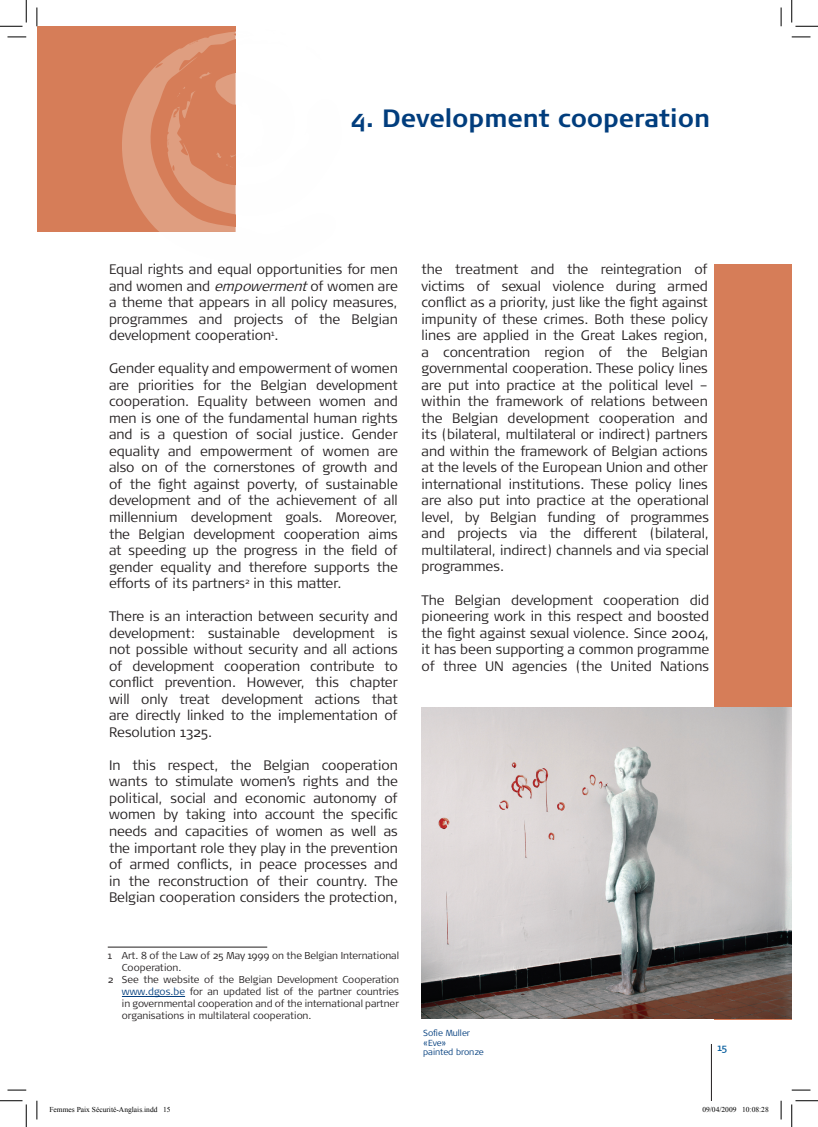
<style>
.page{position:relative;width:818px;height:1127px;background:#fff}
.page>*{position:absolute;margin:0;border:0;box-sizing:border-box;transform-origin:0 0}
.t1{font:700 25px "Signa OT";color:#013d7d}
.t2{font:300 13.75px/16.5px "Signa OT";color:#231f20;text-align:justify}
.t3{font:300 10px "Signa OT";color:#231f20}
.t4{font:10px "Signa OT";color:#00599b}
.t5{font:300 8.75px/9.4px "Signa OT";color:#013d7d}
.t6{font:7.5px "Times New Roman";color:#000}
.s1{font-style:italic}
.s2{color:#013d7d}
</style>
<div class="page">
<hr style="left:711px;top:1043px;width:1px;height:57px;background:#231f20">
<div style="left:714px;top:264px;width:78px;height:754px;background:#d67d58"></div>
<div style="left:37px;top:26px;width:198px;height:206px;background:#d67d58"></div>
<svg style="left:122px;top:30px;width:114px;height:202px"></svg>
<hr style="left:108px;top:946px;width:159px;height:1px;background:#231f20">
<hr style="left:122px;top:995px;width:63px;height:1px;background:#013d7d">
<img style="left:422px;top:707px;width:370px;height:311px">
<svg style="left:8px;top:36px;width:18px;height:2px"></svg>
<svg style="left:792px;top:36px;width:18px;height:2px"></svg>
<svg style="left:8px;top:1089px;width:18px;height:1px"></svg>
<svg style="left:792px;top:1089px;width:18px;height:1px"></svg>
<svg style="left:36px;top:8px;width:2px;height:18px"></svg>
<svg style="left:36px;top:1100px;width:2px;height:19px"></svg>
<svg style="left:780px;top:8px;width:2px;height:18px"></svg>
<svg style="left:780px;top:1100px;width:2px;height:19px"></svg>
<svg style="left:0;top:0;width:27px;height:27px"></svg>
<svg style="left:0;top:1100px;width:27px;height:26px"></svg>
<svg style="left:791px;top:0;width:27px;height:27px"></svg>
<svg style="left:791px;top:1100px;width:27px;height:26px"></svg>
<h1 class="t1" style="left:351px;top:103px;width:361px">4. Development cooperation</h1>
<p class="t2" style="left:109px;top:261px;width:290px">Equal rights and equal opportunities for men and women and <span class="s1">empowerment</span>of women are a theme that appears in all policy measures, programmes and projects of the Belgian development cooperation<sup>1</sup>.</p>
<p class="t2" style="left:109px;top:360px;width:290px">Gender equality and empowerment of women are priorities for the Belgian development cooperation. Equality between women and men is one of the fundamental human rights and is a question of social justice. Gender equality and empowerment of women are also on of the cornerstones of growth and of the fight against poverty, of sustainable development and of the achievement of all millennium development goals. Moreover, the Belgian development cooperation aims at speeding up the progress in the field of gender equality and therefore supports the efforts of its partners<sup>2</sup> in this matter.</p>
<p class="t2" style="left:109px;top:608px;width:290px">There is an interaction between security and development: sustainable development is not possible without security and all actions of development cooperation contribute to conflict prevention. However, this chapter will only treat development actions that are directly linked to the implementation of Resolution 1325.</p>
<p class="t2" style="left:109px;top:756px;width:290px">In this respect, the Belgian cooperation wants to stimulate women’s rights and the political, social and economic autonomy of women by taking into account the specific needs and capacities of women as well as the important role they play in the prevention of armed conflicts, in peace processes and in the reconstruction of their country. The Belgian cooperation considers the protection,</p>
<p class="t3" style="left:108px;top:949px;width:293px">1 Art. 8 of the Law of 25 May 1999 on the Belgian International</p>
<p class="t3" style="left:122px;top:961px;width:61px">Cooperation.</p>
<p class="t3" style="left:108px;top:973px;width:293px">2 See the website of the Belgian Development Cooperation</p>
<p class="t3" style="left:122px;top:985px;width:279px"><span class="s2">www.dgos.be</span> for an updated list of the partner countries</p>
<p class="t3" style="left:122px;top:997px;width:279px">in governmental cooperation and of the international partner</p>
<p class="t3" style="left:122px;top:1009px;width:191px">organisations in multilateral cooperation.</p>
<p class="t2" style="left:422px;top:261px;width:289px">the treatment and the reintegration of victims of sexual violence during armed conflict as a priority, just like the fight against impunity of these crimes. Both these policy lines are applied in the Great Lakes region, a concentration region of the Belgian governmental cooperation. These policy lines are put into practice at the political level – within the framework of relations between the Belgian development cooperation and its (bilateral, multilateral or indirect) partners and within the framework of Belgian actions at the levels of the European Union and other international institutions. These policy lines are also put into practice at the operational level, by Belgian funding of programmes and projects via the different (bilateral, multilateral, indirect) channels and via special programmes.</p>
<p class="t2" style="left:422px;top:591px;width:289px">The Belgian development cooperation did pioneering work in this respect and boosted the fight against sexual violence. Since 2004, it has been supporting a common programme of three UN agencies (the United Nations</p>
<p class="t5" style="left:423px;top:1028px;width:62px">Sofie Muller «Eve»<br>painted bronze</p>
<p class="t4" style="left:717px;top:1041px;width:11px">15</p>
<p class="t6" style="left:49px;top:1104px;width:123px">Femmes Paix Sécurité-Anglais.indd 15</p>
<p class="t6" style="left:702px;top:1104px;width:68px">09/04/2009 10:08:28</p>
</div>
